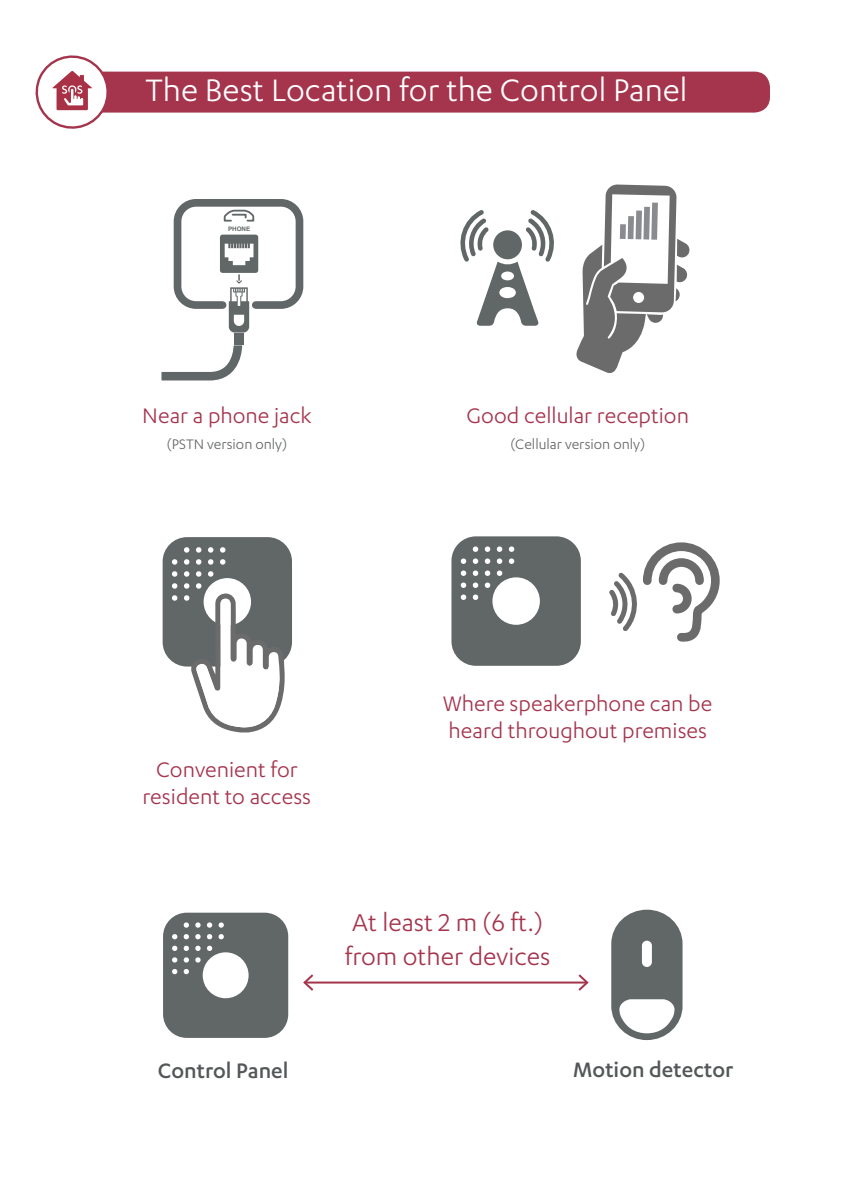
<style>
.page{position:relative;width:842px;height:1191px;background:#fff}
.page>*{position:absolute;margin:0;border:0;box-sizing:border-box;transform-origin:0 0}
.titulos_blanco{font:36px "Karbon";color:#fff}
.Titles{font:28.2px "Karbon";color:#a5344d}
.Titles-2{font:24.4px/27.4px "Karbon";color:#a5344d}
.Titles-3{font:500 24.2px "Karbon";color:#535758}
.plain_text{font:16px "Karbon";color:#656666}
.t1{font:700 6.2px "Helvetica";color:#616667}
</style>
<div class="page">
<svg style="left:163px;top:912px;width:125px;height:126px;background:#7b7f80"></svg>
<svg style="left:451px;top:536px;width:130px;height:130px;background:#7c8081"></svg>
<svg style="left:611px;top:909px;width:71px;height:131px"></svg>
<hr style="left:305px;top:981px;width:282px;height:2px;background:#a5344d">
<svg style="left:303px;top:974px;width:12px;height:17px"></svg>
<svg style="left:576px;top:974px;width:13px;height:17px"></svg>
<div style="left:72px;top:72px;width:698px;height:41px;background:#a5344d;border-radius:16px"></div>
<svg style="left:35px;top:55px;width:78px;height:74px"></svg>
<svg style="left:609px;top:542px;width:111px;height:100px"></svg>
<svg style="left:163px;top:537px;width:129px;height:195px"></svg>
<svg style="left:161px;top:235px;width:97px;height:146px"></svg>
<svg style="left:223px;top:209px;width:32px;height:13px"></svg>
<div style="left:174px;top:199px;width:129px;height:110px;border:8px solid #616667;border-radius:19px"></div>
<svg style="left:460px;top:210px;width:94px;height:116px"></svg>
<svg style="left:576px;top:184px;width:114px;height:189px"></svg>
<p class="titulos_blanco" style="left:146px;top:70px;width:543px">The Best Location for the Control Panel</p>
<p class="t1" style="left:228px;top:224px;width:23px">PHONE</p>
<p class="Titles-2" style="left:142px;top:401px;width:171px">Near a phone jack</p>
<p class="plain_text" style="left:167px;top:435px;width:122px">(PSTN version only)</p>
<p class="Titles-2" style="left:467px;top:401px;width:224px">Good cellular reception</p>
<p class="plain_text" style="left:511px;top:435px;width:136px">(Cellular version only)</p>
<p class="Titles-2" style="left:143px;top:755px;width:170px;text-align:center">Convenient for resident to access</p>
<p class="Titles-2" style="left:443px;top:689px;width:271px">Where speakerphone can be heard throughout premises</p>
<p class="Titles" style="left:352px;top:907px;width:192px">At least 2 m (6 ft.)</p>
<p class="Titles" style="left:345px;top:941px;width:207px">from other devices</p>
<p class="Titles-3" style="left:158px;top:1057px;width:132px">Control Panel</p>
<p class="Titles-3" style="left:573px;top:1056px;width:162px">Motion detector</p>
</div>
